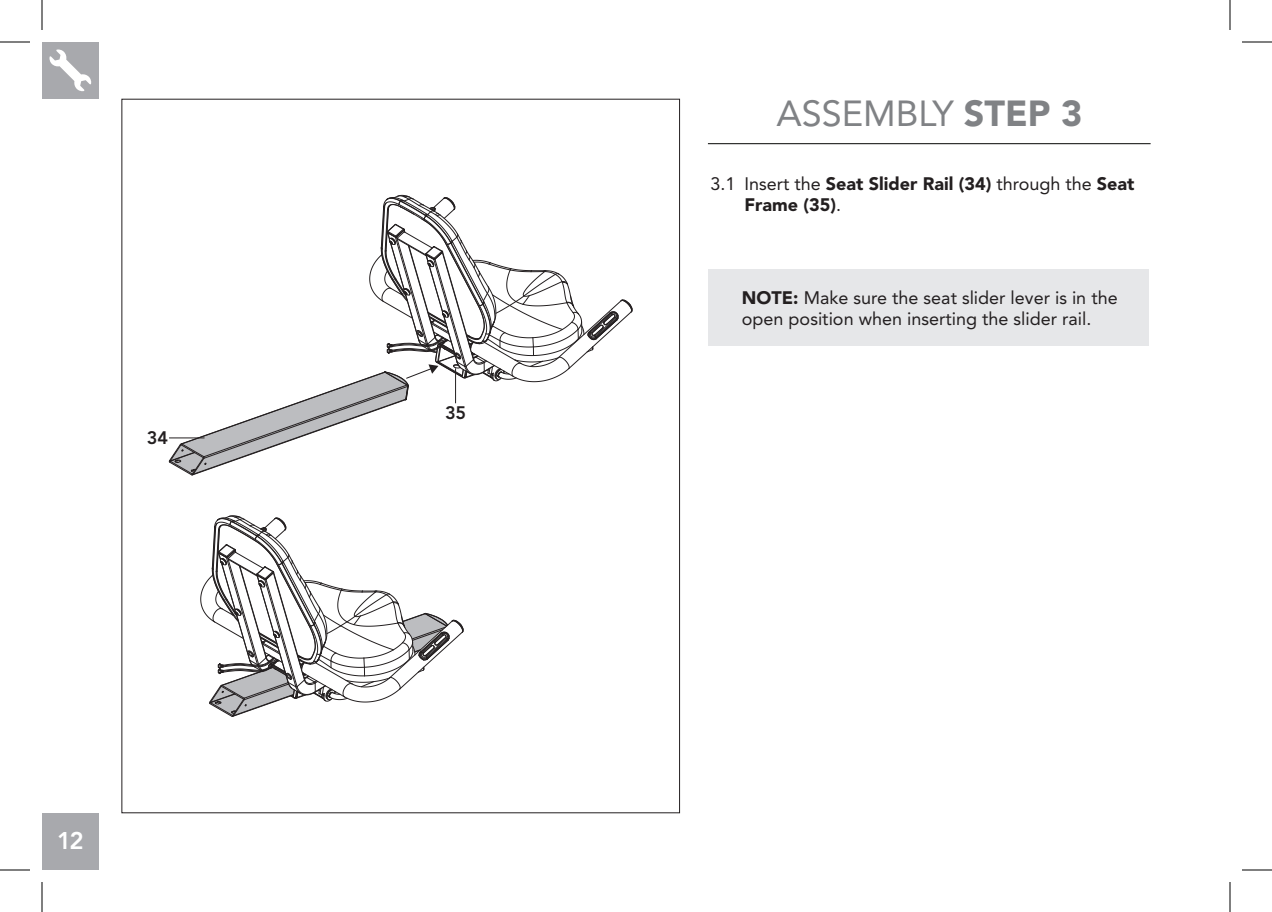
<style>
.page{position:relative;width:1272px;height:912px;background:#fff}
.page>*{position:absolute;margin:0;border:0;box-sizing:border-box;transform-origin:0 0}
.t1{font:36px "Avenir LT Std";color:#808285}
.t2{font:800 24px "Avenir LT Std";color:#fff}
.Text_Box{font:18px/21.6px "Avenir LT Std";color:#231f20}
.t3{font:900 18px/21px "Avenir LT Std";color:#231f20}
.t4{font:800 18px "Avenir LT Std";color:#231f20}
.s1{font-weight:900}
.s2{font-weight:400}
</style>
<div class="page">
<div style="left:42px;top:813px;width:57px;height:57px;background:#a8a9ad"></div>
<hr style="left:708px;top:143px;width:443px;height:1px;background:#040503">
<svg style="left:200px;top:515px;width:264px;height:202px"></svg>
<svg style="left:169px;top:195px;width:464px;height:281px"></svg>
<hr style="left:455px;top:368px;width:1px;height:35px;background:#231f20">
<hr style="left:169px;top:437px;width:36px;height:1px;background:#231f20">
<svg style="left:42px;top:42px;width:57px;height:57px;background:#b5b5b9"></svg>
<div style="left:708px;top:269px;width:440px;height:77px;background:#e6e7e9"></div>
<hr style="left:0;top:42px;width:30px;height:1px;background:#000">
<hr style="left:1242px;top:42px;width:30px;height:1px;background:#000">
<hr style="left:0;top:870px;width:30px;height:1px;background:#000">
<hr style="left:1242px;top:870px;width:30px;height:1px;background:#000">
<hr style="left:42px;top:0;width:1px;height:30px;background:#000">
<hr style="left:42px;top:882px;width:1px;height:30px;background:#000">
<hr style="left:1230px;top:0;width:1px;height:30px;background:#000">
<hr style="left:1230px;top:882px;width:1px;height:30px;background:#000">
<p class="t4" style="left:147px;top:427px;width:23px">34</p>
<h2 class="t2" style="left:57px;top:826px;width:28px">12</h2>
<p class="t4" style="left:445px;top:402px;width:23px">35</p>
<p class="t1" style="left:776px;top:93px;width:308px">ASSEMBLY <span class="s1">STEP 3</span></p>
<p class="t3" style="left:744px;top:173px;width:392px;text-indent:-34px"><span class="s2">3.1 Insert the</span> Seat Slider Rail (34) <span class="s2">through the</span> Seat<br>Frame (35)<span class="s2">.</span></p>
<p class="Text_Box" style="left:742px;top:287px;width:377px"><span class="s1">NOTE:</span> Make sure the seat slider lever is in the open position when inserting the slider rail.</p>
</div>
